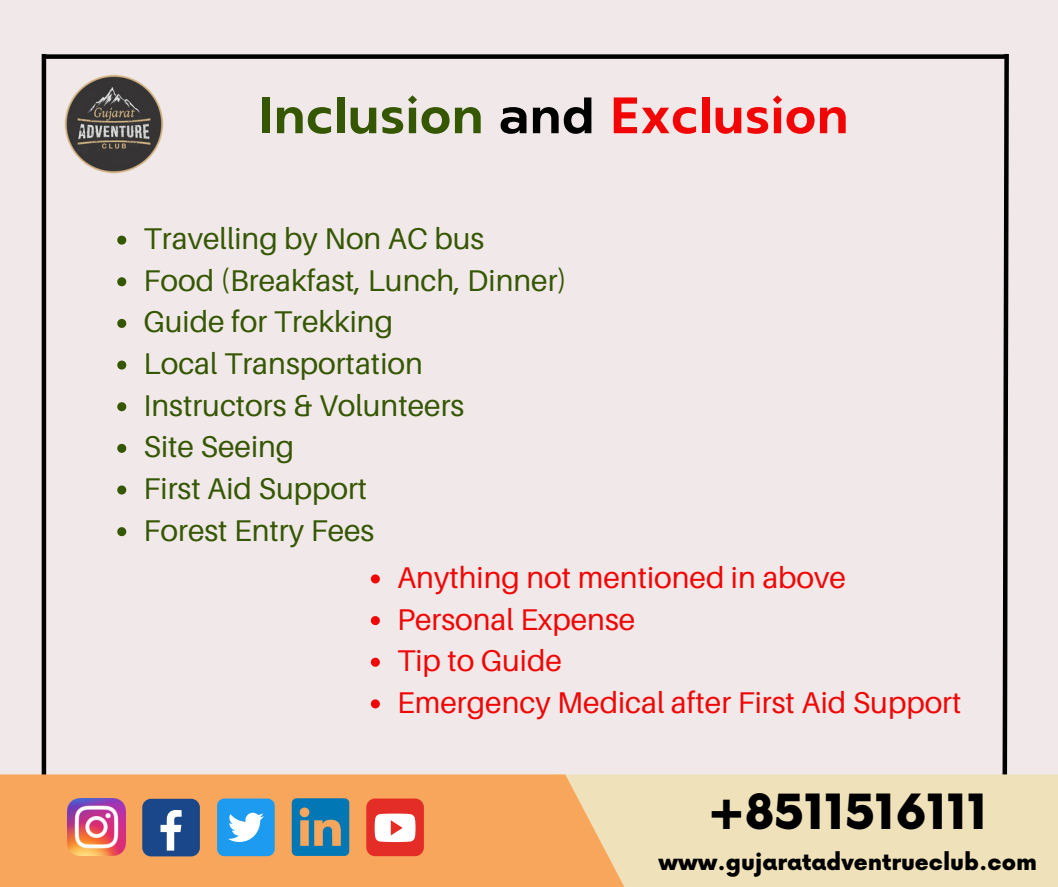
<style>
.page{position:relative;width:1058px;height:887px;background:#fff}
.page>*{position:absolute;margin:0;border:0;box-sizing:border-box;transform-origin:0 0}
.t1{font:700 50.1px "Mero Thai";color:#365702}
.t2{font:900 47.25px "Now";color:#000}
.t3{font:30px "Aileron";color:#365702}
.t4{font:30px "Aileron";color:#f10505}
.t5{font:900 22.5px "Now";color:#000}
.s1{color:#000}
.s2{color:#f10505}
</style>
<div class="page">
<div style="left:0;top:0;width:1058px;height:886px;background:#f1e9e9"></div>
<img style="left:65px;top:75px;width:99px;height:99px">
<div style="left:44px;top:54px;width:961px;height:5px;background:#000"></div>
<svg style="left:1000px;top:54px;width:9px;height:720px"></svg>
<hr style="left:42px;top:54px;width:4px;height:798px;background:#000">
<div style="left:553px;top:774px;width:505px;height:112px;background:#efe1b9"></div>
<svg style="left:0;top:774px;width:631px;height:112px;background:#f6aa62"></svg>
<img style="left:67px;top:798px;width:58px;height:57px">
<div style="left:142px;top:798px;width:58px;height:58px;background:#1a4789;border-radius:9px"></div>
<svg style="left:160px;top:810px;width:22px;height:40px"></svg>
<div style="left:217px;top:798px;width:58px;height:58px;background:#1d9bf0;border-radius:7px"></div>
<svg style="left:228px;top:812px;width:36px;height:30px"></svg>
<svg style="left:292px;top:798px;width:57px;height:57px;background:#3f829e"></svg>
<div style="left:366px;top:798px;width:58px;height:58px;background:#e52d27;border-radius:9px"></div>
<svg style="left:374px;top:813px;width:41px;height:29px"></svg>
<svg style="left:117px;top:236px;width:9px;height:9px"></svg>
<svg style="left:117px;top:277px;width:9px;height:9px"></svg>
<svg style="left:117px;top:319px;width:9px;height:9px"></svg>
<svg style="left:117px;top:360px;width:9px;height:9px"></svg>
<svg style="left:117px;top:402px;width:9px;height:9px"></svg>
<svg style="left:117px;top:444px;width:9px;height:9px"></svg>
<svg style="left:117px;top:485px;width:9px;height:9px"></svg>
<svg style="left:117px;top:527px;width:9px;height:9px"></svg>
<svg style="left:371px;top:574px;width:9px;height:9px"></svg>
<svg style="left:371px;top:616px;width:9px;height:9px"></svg>
<svg style="left:371px;top:657px;width:9px;height:9px"></svg>
<svg style="left:371px;top:699px;width:9px;height:9px"></svg>
<p class="t1" style="left:258px;top:96px;width:592px">Inclusion <span class="s1">and</span> <span class="s2">Exclusion</span></p>
<p class="t3" style="left:143px;top:220px;width:342px">Travelling by Non AC bus</p>
<p class="t3" style="left:143px;top:262px;width:425px">Food (Breakfast, Lunch, Dinner)</p>
<p class="t3" style="left:143px;top:303px;width:251px">Guide for Trekking</p>
<p class="t3" style="left:143px;top:345px;width:281px">Local Transportation</p>
<p class="t3" style="left:143px;top:386px;width:322px">Instructors &amp; Volunteers</p>
<p class="t3" style="left:143px;top:428px;width:152px">Site Seeing</p>
<p class="t3" style="left:143px;top:470px;width:225px">First Aid Support</p>
<p class="t3" style="left:143px;top:511px;width:232px">Forest Entry Fees</p>
<p class="t4" style="left:397px;top:559px;width:450px">Anything not mentioned in above</p>
<p class="t4" style="left:397px;top:600px;width:240px">Personal Expense</p>
<p class="t4" style="left:397px;top:642px;width:166px">Tip to Guide</p>
<p class="t4" style="left:397px;top:683px;width:566px">Emergency Medical after First Aid Support</p>
<p class="t2" style="left:707px;top:786px;width:281px">+8511516111</p>
<p class="t5" style="left:658px;top:850px;width:380px">www.gujaratadventrueclub.com</p>
</div>
